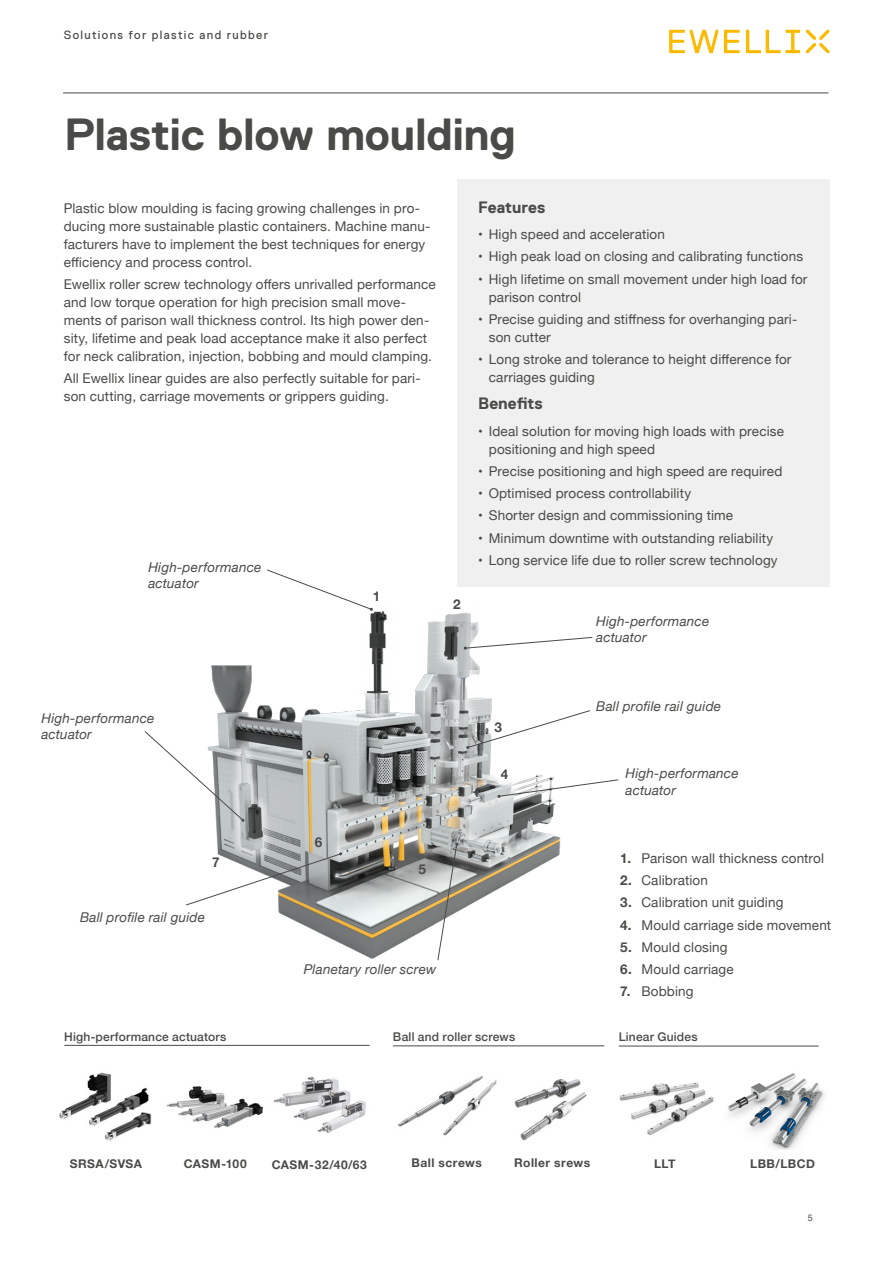
<style>
.page{position:relative;width:893px;height:1263px;background:#fff}
.page>*{position:absolute;margin:0;border:0;box-sizing:border-box;transform-origin:0 0}
.t1{font:700 45px "Replica Std";letter-spacing:-.01em;color:#4a4a49}
.t2{font:700 16.5px "Replica Std";color:#4a4a49}
.t3{font:13.5px/18px "Helvetica Neue";letter-spacing:.01em;color:#4a4a49}
.t4{font:italic 13.5px/16.5px "Helvetica Neue";letter-spacing:.015em;color:#4a4a49}
.t5{font:700 13.5px "Helvetica Neue";color:#4a4a49}
.t6{font:700 12px "Helvetica Neue";letter-spacing:.04em;color:#4a4a49}
.t7{font:500 12px "Helvetica Neue";letter-spacing:.015em;color:#4a4a49}
.t8{font:12px "Replica Std";letter-spacing:.11em;color:#4a4a49}
.t9{font:9px "Helvetica Neue";color:#4a4a49}
.s1{font-weight:700}
</style>
<div class="page">
<hr style="left:63px;top:93px;width:765px;height:1px;background:#4a4a49">
<svg style="left:669px;top:30px;width:131px;height:23px"></svg>
<svg style="left:806px;top:30px;width:23px;height:23px"></svg>
<img style="left:211px;top:586px;width:372px;height:373px">
<div style="left:457px;top:179px;width:372px;height:407px;background:#f0f0f0"></div>
<img style="left:59px;top:1072px;width:93px;height:69px">
<img style="left:619px;top:1082px;width:95px;height:54px">
<svg style="left:437px;top:842px;width:21px;height:119px"></svg>
<svg style="left:144px;top:730px;width:101px;height:92px"></svg>
<svg style="left:186px;top:852px;width:156px;height:54px"></svg>
<img style="left:166px;top:1086px;width:97px;height:42px">
<svg style="left:266px;top:569px;width:107px;height:42px"></svg>
<svg style="left:464px;top:637px;width:129px;height:13px"></svg>
<svg style="left:466px;top:710px;width:124px;height:39px"></svg>
<img style="left:514px;top:1079px;width:73px;height:62px">
<img style="left:398px;top:1076px;width:99px;height:60px">
<hr style="left:64px;top:1045px;width:306px;height:1px;background:#4a4a49">
<hr style="left:393px;top:1045px;width:211px;height:1px;background:#4a4a49">
<hr style="left:619px;top:1046px;width:200px;height:1px;background:#4a4a49">
<img style="left:728px;top:1073px;width:97px;height:77px">
<svg style="left:497px;top:779px;width:122px;height:19px"></svg>
<img style="left:273px;top:1076px;width:93px;height:57px">
<p class="t8" style="left:64px;top:28px;width:206px">Solutions for plastic and rubber</p>
<h1 class="t1" style="left:64px;top:109px;width:453px">Plastic blow moulding</h1>
<p class="t3" style="left:64px;top:200px;width:368px">Plastic blow moulding is facing growing challenges in pro&shy;ducing more sustainable plastic containers. Machine manu&shy;facturers have to implement the best techniques for energy efficiency and process control.</p>
<p class="t3" style="left:64px;top:276px;width:374px">Ewellix roller screw technology offers unrivalled performance and low torque operation for high precision small move&shy;ments of parison wall thickness control. Its high power den&shy;sity, lifetime and peak load acceptance make it also perfect for neck calibration, injection, bobbing and mould clamping.</p>
<p class="t3" style="left:64px;top:370px;width:358px">All Ewellix linear guides are also perfectly suitable for pari&shy;son cutting, carriage movements or grippers guiding.</p>
<p class="t4" style="left:148px;top:560px;width:115px">High-performance actuator</p>
<p class="t5" style="left:373px;top:586px;width:9px">1</p>
<p class="t5" style="left:453px;top:593px;width:9px">2</p>
<p class="t2" style="left:478px;top:198px;width:69px">Features</p>
<p class="t3" style="left:478px;top:226px;width:188px">• High speed and acceleration</p>
<p class="t3" style="left:478px;top:248px;width:326px">• High peak load on closing and calibrating functions</p>
<p class="t3" style="left:489px;top:271px;width:320px;text-indent:-11px">• High lifetime on small movement under high load for parison control</p>
<p class="t3" style="left:489px;top:311px;width:310px;text-indent:-11px">• Precise guiding and stiffness for overhanging pari&shy;son cutter</p>
<p class="t3" style="left:489px;top:351px;width:304px;text-indent:-11px">• Long stroke and tolerance to height difference for carriages guiding</p>
<p class="t2" style="left:478px;top:394px;width:66px">Benefits</p>
<p class="t3" style="left:489px;top:422px;width:297px;text-indent:-11px">• Ideal solution for moving high loads with precise positioning and high speed</p>
<p class="t3" style="left:478px;top:463px;width:306px">• Precise positioning and high speed are required</p>
<p class="t3" style="left:478px;top:485px;width:214px">• Optimised process controllability</p>
<p class="t3" style="left:478px;top:507px;width:256px">• Shorter design and commissioning time</p>
<p class="t3" style="left:478px;top:529px;width:297px">• Minimum downtime with outstanding reliability</p>
<p class="t3" style="left:478px;top:552px;width:301px">• Long service life due to roller screw technology</p>
<p class="t4" style="left:596px;top:614px;width:115px">High-performance actuator</p>
<p class="t4" style="left:41px;top:710px;width:115px">High-performance actuator</p>
<p class="t5" style="left:212px;top:852px;width:9px">7</p>
<p class="t4" style="left:80px;top:910px;width:126px">Ball profile rail guide</p>
<p class="t5" style="left:315px;top:832px;width:9px">6</p>
<p class="t5" style="left:419px;top:858px;width:9px">5</p>
<p class="t4" style="left:304px;top:962px;width:134px">Planetary roller screw</p>
<p class="t5" style="left:495px;top:717px;width:9px">3</p>
<p class="t5" style="left:501px;top:763px;width:9px">4</p>
<p class="t4" style="left:596px;top:699px;width:126px">Ball profile rail guide</p>
<p class="t4" style="left:625px;top:766px;width:115px">High-performance actuator</p>
<p class="t3" style="left:620px;top:850px;width:205px"><span class="s1">1.</span> Parison wall thickness control</p>
<p class="t3" style="left:620px;top:872px;width:89px"><span class="s1">2.</span> Calibration</p>
<p class="t3" style="left:620px;top:894px;width:165px"><span class="s1">3.</span> Calibration unit guiding</p>
<p class="t3" style="left:620px;top:917px;width:212px"><span class="s1">4.</span> Mould carriage side movement</p>
<p class="t3" style="left:620px;top:939px;width:109px"><span class="s1">5.</span> Mould closing</p>
<p class="t3" style="left:620px;top:961px;width:115px"><span class="s1">6.</span> Mould carriage</p>
<p class="t3" style="left:620px;top:983px;width:75px"><span class="s1">7.</span> Bobbing</p>
<p class="t7" style="left:64px;top:1027px;width:164px">High-performance actuators</p>
<p class="t7" style="left:393px;top:1027px;width:124px">Ball and roller screws</p>
<p class="t7" style="left:619px;top:1027px;width:80px">Linear Guides</p>
<p class="t6" style="left:70px;top:1154px;width:74px">SRSA/SVSA</p>
<p class="t6" style="left:184px;top:1154px;width:64px">CASM-100</p>
<p class="t6" style="left:412px;top:1153px;width:72px">Ball screws</p>
<p class="t6" style="left:514px;top:1153px;width:77px">Roller srews</p>
<p class="t6" style="left:654px;top:1154px;width:23px">LLT</p>
<p class="t6" style="left:750px;top:1154px;width:66px">LBB/LBCD</p>
<p class="t6" style="left:272px;top:1155px;width:97px">CASM-32/40/63</p>
<p class="t9" style="left:808px;top:1211px;width:7px">5</p>
</div>
